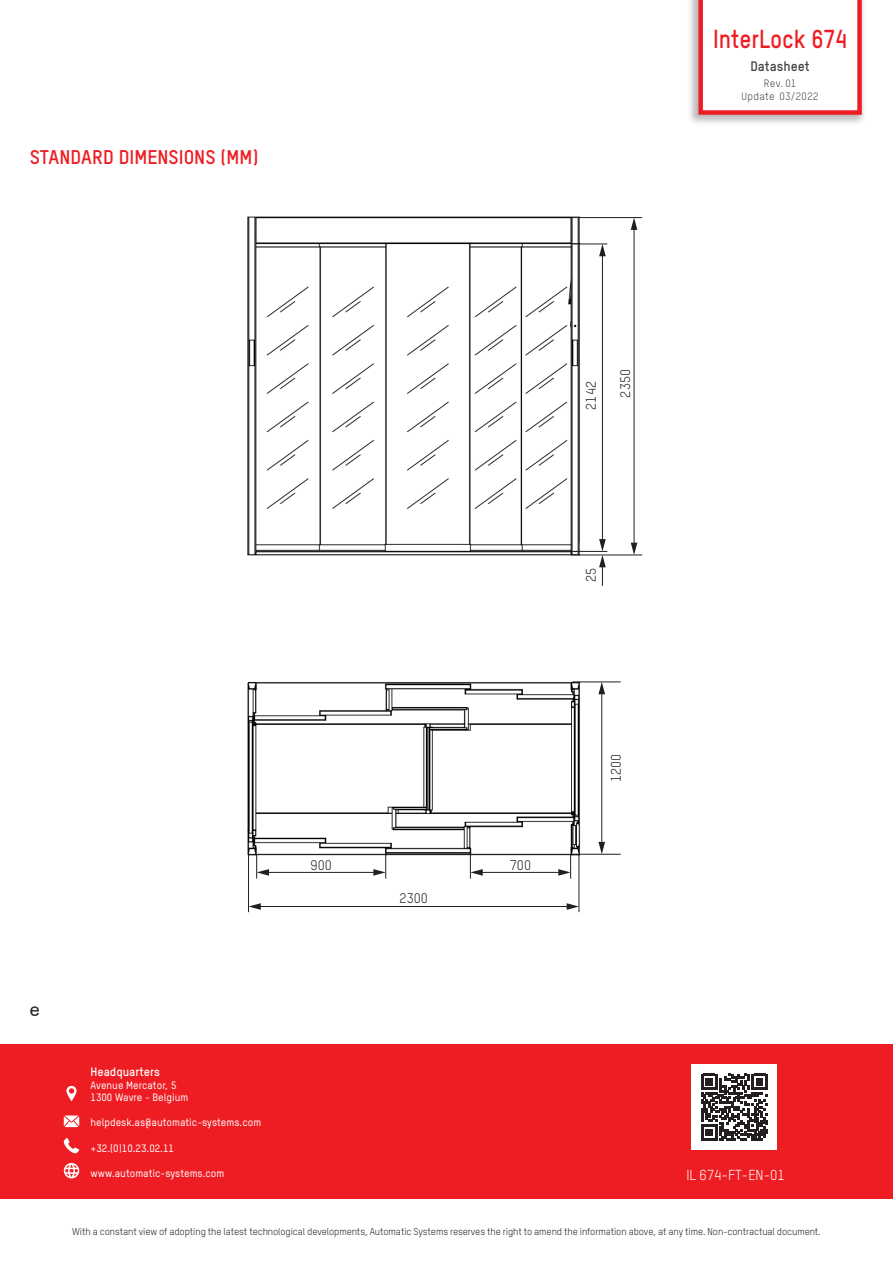
<style>
.page{position:relative;width:893px;height:1263px;background:#fff}
.page>*{position:absolute;margin:0;border:0;box-sizing:border-box;transform-origin:0 0}
.t1{font:700 25.5px "Oxfam TSTARPRO";color:#ee1d23;scale:.9 1}
.Titre_1{font:700 19.5px "Oxfam TSTARPRO";color:#ee1d23}
.t2{font:18px "Arial";color:#231f20}
.t3{font:14.25px "Oxfam TSTARPRO";color:#fff}
.t4{font:13.65px "Oxfam TSTARPRO";color:#231f20}
.t5{font:700 13.5px "Oxfam TSTARPRO";color:#444141}
.t6{font:700 12px "Oxfam TSTARPRO";color:#fff}
.t7{font:500 10.5px/12.6px "Oxfam TSTARPRO";color:#fff}
.t8{font:10.5px/13.5px "Oxfam TSTARPRO";letter-spacing:.03em;color:#444141;text-align:center}
.t9{font:9.75px "Oxfam TSTARPRO";letter-spacing:-.01em;color:#231f20}
</style>
<div class="page">
<img style="left:247px;top:216px;width:396px;height:697px">
<hr style="left:571px;top:555px;width:71px;height:1px;background:#231f20">
<hr style="left:248px;top:855px;width:1px;height:57px;background:#231f20">
<hr style="left:579px;top:855px;width:1px;height:57px;background:#231f20">
<hr style="left:572px;top:854px;width:49px;height:1px;background:#231f20">
<hr style="left:572px;top:682px;width:49px;height:1px;background:#231f20">
<hr style="left:573px;top:551px;width:34px;height:1px;background:#231f20">
<hr style="left:571px;top:217px;width:71px;height:1px;background:#231f20">
<hr style="left:573px;top:244px;width:34px;height:1px;background:#231f20">
<hr style="left:602px;top:254px;width:1px;height:287px;background:#231f20">
<svg style="left:599px;top:244px;width:7px;height:12px"></svg>
<svg style="left:599px;top:539px;width:7px;height:47px"></svg>
<hr style="left:634px;top:228px;width:1px;height:317px;background:#231f20">
<svg style="left:631px;top:218px;width:6px;height:12px"></svg>
<svg style="left:631px;top:543px;width:6px;height:12px"></svg>
<hr style="left:480px;top:872px;width:81px;height:1px;background:#231f20">
<svg style="left:470px;top:855px;width:13px;height:24px"></svg>
<svg style="left:558px;top:855px;width:13px;height:24px"></svg>
<hr style="left:259px;top:906px;width:310px;height:1px;background:#231f20">
<svg style="left:249px;top:903px;width:12px;height:7px"></svg>
<svg style="left:567px;top:903px;width:12px;height:7px"></svg>
<hr style="left:601px;top:692px;width:1px;height:152px;background:#231f20">
<svg style="left:598px;top:842px;width:7px;height:12px"></svg>
<svg style="left:598px;top:682px;width:7px;height:12px"></svg>
<hr style="left:267px;top:872px;width:109px;height:1px;background:#231f20">
<svg style="left:256px;top:855px;width:13px;height:24px"></svg>
<svg style="left:373px;top:855px;width:13px;height:24px"></svg>
<div style="left:0;top:1044px;width:893px;height:155px;background:#ee1d23"></div>
<svg style="left:64px;top:1115px;width:15px;height:12px"></svg>
<svg style="left:66px;top:1086px;width:11px;height:15px"></svg>
<svg style="left:64px;top:1138px;width:15px;height:15px"></svg>
<svg style="left:64px;top:1163px;width:15px;height:15px"></svg>
<div style="left:692px;top:1064px;width:85px;height:85px;background:#fff"></div>
<svg style="left:701px;top:1074px;width:67px;height:66px"></svg>
<div style="left:687px;top:0;width:180px;height:126px;background:#444141;opacity:.37"></div>
<svg style="left:698px;top:0;width:164px;height:115px"></svg>
<p class="Titre_1" style="left:30px;top:145px;width:230px">STANDARD DIMENSIONS (MM)</p>
<h1 class="t1" style="left:713px;top:24px;width:150px">InterLock 674</h1>
<h3 class="t5" style="left:750px;top:58px;width:61px">Datasheet</h3>
<p class="t8" style="left:742px;top:76px;width:79px">Rev. 01<br>Update 03/2022</p>
<p class="t4" style="left:583px;top:410px;width:30px;rotate:-90deg">2142</p>
<p class="t4" style="left:617px;top:397px;width:30px;rotate:-90deg">2350</p>
<p class="t4" style="left:583px;top:582px;width:16px;rotate:-90deg">25</p>
<p class="t2" style="left:30px;top:998px;width:12px">e</p>
<p class="t4" style="left:311px;top:856px;width:23px">900</p>
<p class="t4" style="left:510px;top:856px;width:23px">700</p>
<p class="t4" style="left:400px;top:890px;width:30px">2300</p>
<p class="t6" style="left:91px;top:1064px;width:71px">Headquarters</p>
<p class="t7" style="left:91px;top:1078px;width:99px">Avenue Mercator, 5<br>1300 Wavre - Belgium</p>
<p class="t7" style="left:91px;top:1116px;width:172px">helpdesk.as@automatic-systems.com</p>
<p class="t7" style="left:91px;top:1142px;width:85px">+32.(0)10.23.02.11</p>
<p class="t7" style="left:91px;top:1167px;width:135px">www.automatic-systems.com</p>
<p class="t4" style="left:608px;top:782px;width:30px;rotate:-90deg">1200</p>
<h3 class="t3" style="left:686px;top:1166px;width:100px">IL 674-FT-EN-01</h3>
<p class="t9" style="left:72px;top:1225px;width:750px">With a constant view of adopting the latest technological developments, Automatic Systems reserves the right to amend the information above, at any time. Non-contractual document.</p>
</div>
